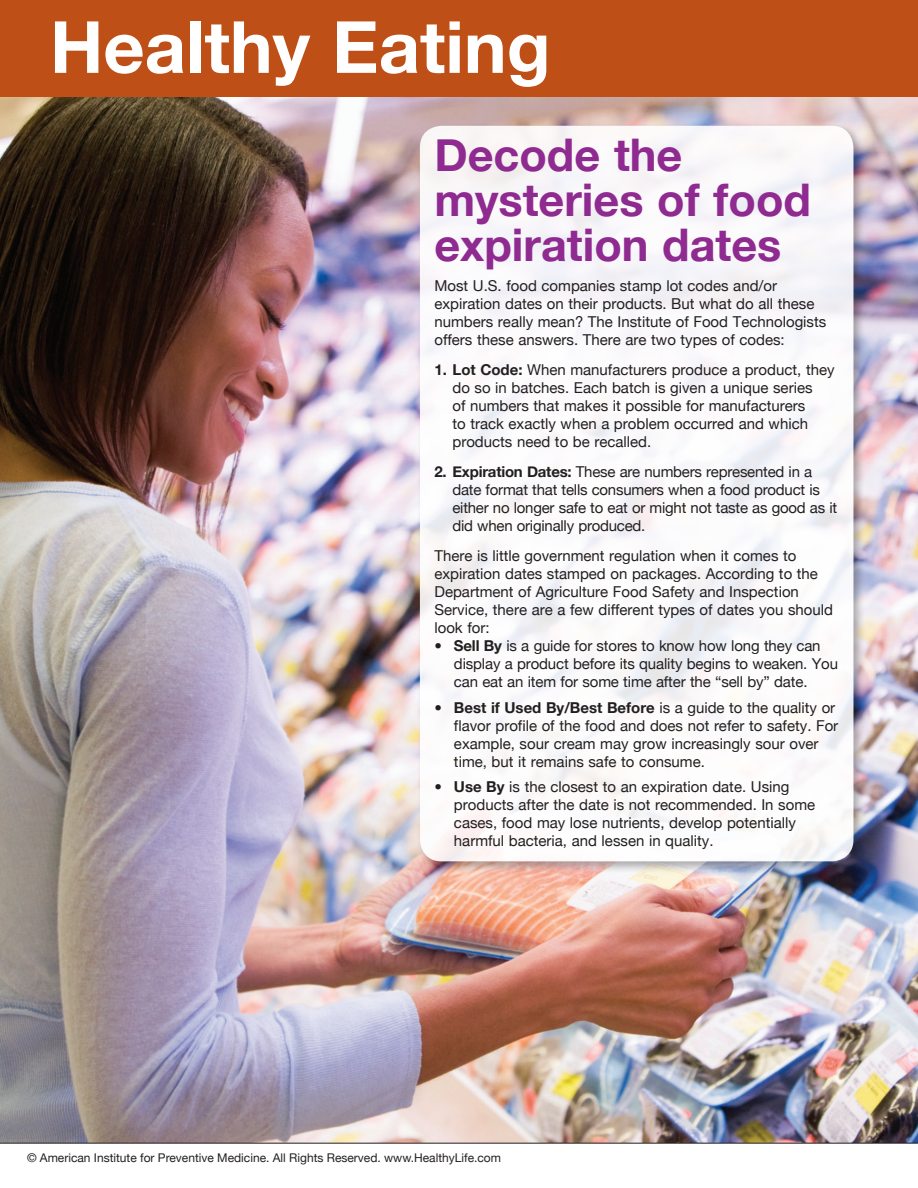
<style>
.page{position:relative;width:918px;height:1188px;background:#fff}
.page>*{position:absolute;margin:0;border:0;box-sizing:border-box;transform-origin:0 0}
.t1{font:700 72px "Helvetica Neue";color:#fff}
.t2{font:700 45px/45px "Helvetica Neue";color:#8f2a90}
.t3{font:15px/18px "Helvetica Neue";color:#231f20}
.t4{font:12px "Helvetica Neue";color:#231f20}
.s1{font-weight:700}
</style>
<div class="page">
<img style="left:0;top:97px;width:918px;height:1046px">
<div style="left:0;top:0;width:918px;height:97px;background:#be4f16"></div>
<div style="left:417px;top:123px;width:449px;height:751px;background:#231f20;opacity:.39"></div>
<div style="left:421px;top:127px;width:431px;height:733px;background:#fff;border-radius:20px"></div>
<div style="left:420px;top:126px;width:433px;height:735px;border:3px solid #fff;border-radius:20px"></div>
<hr style="left:0;top:0;width:918px;height:1px;background:#e6e7e9">
<hr style="left:0;top:1143px;width:918px;height:1px;background:#231f20">
<p class="t1" style="left:50px;top:3px;width:502px">Healthy Eating</p>
<p class="t2" style="left:434px;top:132px;width:378px">Decode the mysteries of food expiration dates</p>
<p class="t3" style="left:434px;top:277px;width:393px">Most U.S. food companies stamp lot codes and/or expiration dates on their products. But what do all these numbers really mean? The Institute of Food Technologists offers these answers. There are two types of codes:</p>
<p class="t3" style="left:452px;top:361px;width:384px;text-indent:-18px"><span class="s1">1. Lot Code:</span> When manufacturers produce a product, they do so in batches. Each batch is given a unique series<br>of numbers that makes it possible for manufacturers<br>to track exactly when a problem occurred and which products need to be recalled.</p>
<p class="t3" style="left:452px;top:463px;width:386px;text-indent:-18px"><span class="s1">2. Expiration Dates:</span> These are numbers represented in a date format that tells consumers when a food product is either no longer safe to eat or might not taste as good as it did when originally produced.</p>
<p class="t3" style="left:434px;top:547px;width:400px">There is little government regulation when it comes to expiration dates stamped on packages. According to the Department of Agriculture Food Safety and Inspection Service, there are a few different types of dates you should look for:</p>
<p class="t3" style="left:454px;top:637px;width:386px;text-indent:-20px">• <span class="s1">Sell By</span> is a guide for stores to know how long they can display a product before its quality begins to weaken. You can eat an item for some time after the “sell by” date.</p>
<p class="t3" style="left:454px;top:698px;width:386px;text-indent:-20px">• <span class="s1">Best if Used By/Best Before</span> is a guide to the quality or flavor profile of the food and does not refer to safety. For example, sour cream may grow increasingly sour over time, but it remains safe to consume.</p>
<p class="t3" style="left:454px;top:778px;width:363px;text-indent:-20px">• <span class="s1">Use By</span> is the closest to an expiration date. Using products after the date is not recommended. In some cases, food may lose nutrients, develop potentially harmful bacteria, and lessen in quality.</p>
<p class="t4" style="left:27px;top:1150px;width:476px">© American Institute for Preventive Medicine. All Rights Reserved. www.HealthyLife.com</p>
</div>
